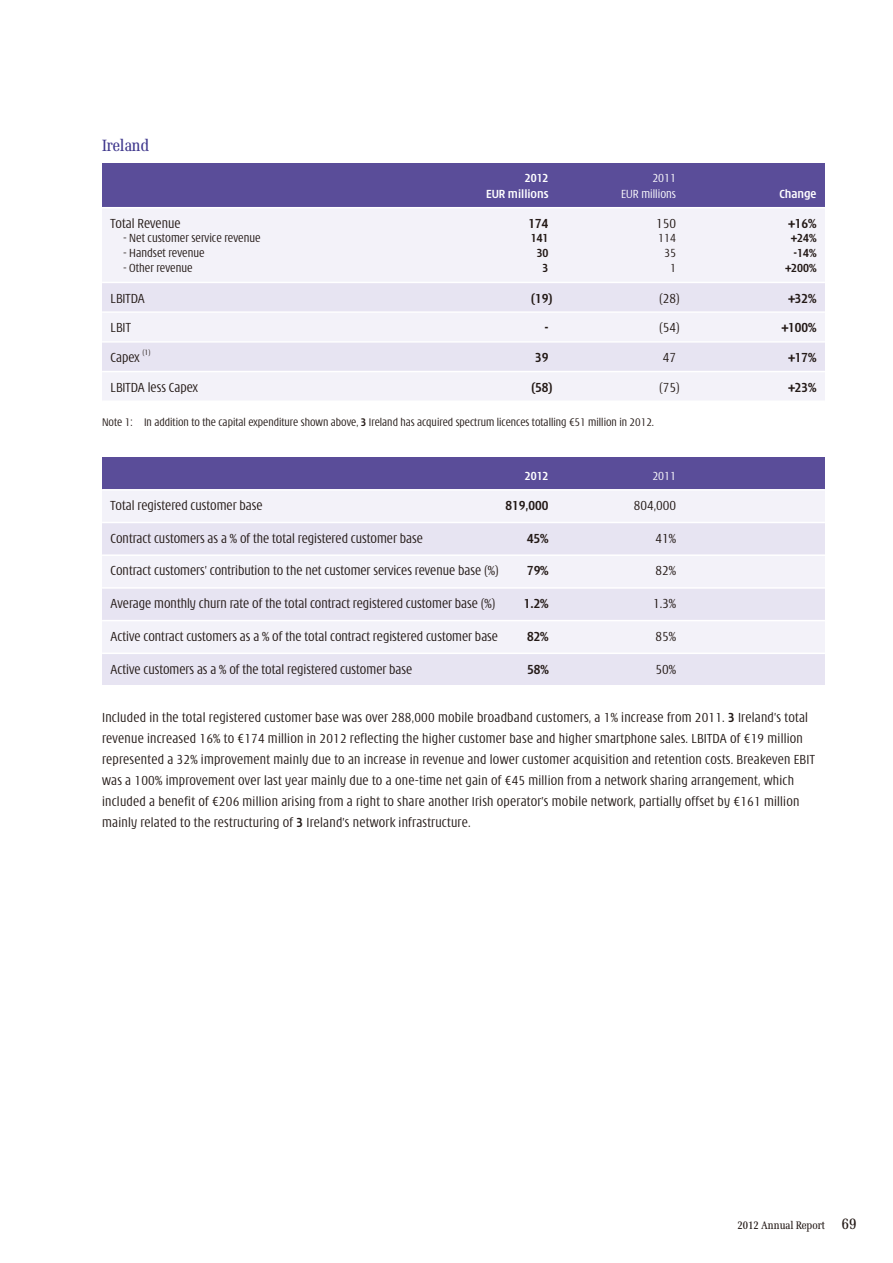
<style>
.page{position:relative;width:893px;height:1263px;background:#fff}
.page>*{position:absolute;margin:0;border:0;box-sizing:border-box;transform-origin:0 0}
.t1{font:18px "Verona";color:#3e368c}
.t2{font:300 condensed 14.25px/21px "Modena";letter-spacing:.015em;color:#231916}
.t3{font:700 condensed 14.25px "Modena";color:#231916}
.t4{font:300 condensed 12.75px "Modena";color:#231916}
.t5{font:700 condensed 12.75px "Modena";color:#fff}
.t6{font:300 condensed 12.75px "Modena";color:#fff}
.t7{font:700 condensed 12.75px "Modena";color:#231916}
.t8{font:300 condensed 12px "Modena";color:#231916}
.t9{font:12px "Verona";color:#231916}
.t10{font:300 condensed 8.25px "Modena";color:#231916}
.s1{font-weight:700}
.s2{font-size:16.5px}
</style>
<div class="page">
<div style="left:102px;top:164px;width:723px;height:43px;background:#5a4d99"></div>
<div style="left:102px;top:207px;width:723px;height:195px;background:#f3f2f9"></div>
<div style="left:102px;top:282px;width:723px;height:30px;background:#e7e4f2"></div>
<div style="left:102px;top:342px;width:723px;height:30px;background:#e7e4f2"></div>
<div style="left:102px;top:487px;width:723px;height:195px;background:#f3f2f9"></div>
<div style="left:102px;top:653px;width:723px;height:31px;background:#e7e4f2"></div>
<div style="left:102px;top:588px;width:723px;height:32px;background:#e7e4f2"></div>
<div style="left:102px;top:522px;width:723px;height:33px;background:#e7e4f2"></div>
<div style="left:102px;top:457px;width:723px;height:32px;background:#5a4d99"></div>
<hr style="left:102px;top:207px;width:723px;height:1px;background:#fff">
<hr style="left:102px;top:282px;width:723px;height:1px;background:#fff">
<hr style="left:102px;top:311px;width:723px;height:2px;background:#fff">
<hr style="left:102px;top:341px;width:723px;height:2px;background:#fff">
<hr style="left:102px;top:371px;width:723px;height:1px;background:#fff">
<hr style="left:102px;top:400px;width:723px;height:2px;background:#fff">
<hr style="left:102px;top:489px;width:723px;height:1px;background:#fff">
<hr style="left:102px;top:522px;width:723px;height:1px;background:#fff">
<hr style="left:102px;top:554px;width:723px;height:2px;background:#fff">
<hr style="left:102px;top:587px;width:723px;height:2px;background:#fff">
<hr style="left:102px;top:620px;width:723px;height:1px;background:#fff">
<hr style="left:102px;top:653px;width:723px;height:1px;background:#fff">
<p class="t1" style="left:102px;top:137px;width:49px">Ireland</p>
<p class="t5" style="left:525px;top:172px;width:25px">2012</p>
<p class="t6" style="left:652px;top:172px;width:25px">2011</p>
<p class="t5" style="left:486px;top:188px;width:64px">EUR millions</p>
<p class="t6" style="left:621px;top:188px;width:56px">EUR millions</p>
<p class="t5" style="left:780px;top:188px;width:38px">Change</p>
<p class="t2" style="left:111px;top:213px;width:72px">Total Revenue</p>
<p class="t3" style="left:529px;top:217px;width:21px">174</p>
<p class="t2" style="left:656px;top:213px;width:21px">150</p>
<p class="t3" style="left:788px;top:217px;width:30px">+16%</p>
<p class="t4" style="left:123px;top:232px;width:139px">- Net customer service revenue</p>
<p class="t7" style="left:531px;top:232px;width:19px">141</p>
<p class="t4" style="left:658px;top:232px;width:19px">114</p>
<p class="t7" style="left:791px;top:232px;width:27px">+24%</p>
<p class="t4" style="left:123px;top:247px;width:83px">- Handset revenue</p>
<p class="t7" style="left:537px;top:247px;width:13px">30</p>
<p class="t4" style="left:664px;top:247px;width:13px">35</p>
<p class="t7" style="left:793px;top:247px;width:25px">-14%</p>
<p class="t4" style="left:123px;top:262px;width:71px">- Other revenue</p>
<p class="t7" style="left:543px;top:262px;width:7px">3</p>
<p class="t4" style="left:670px;top:262px;width:7px">1</p>
<p class="t7" style="left:785px;top:262px;width:33px">+200%</p>
<p class="t2" style="left:111px;top:288px;width:36px">LBITDA</p>
<p class="t3" style="left:532px;top:291px;width:22px">(19)</p>
<p class="t2" style="left:659px;top:288px;width:22px">(28)</p>
<p class="t3" style="left:788px;top:291px;width:30px">+32%</p>
<p class="t2" style="left:111px;top:318px;width:22px">LBIT</p>
<p class="t3" style="left:544px;top:321px;width:6px">-</p>
<p class="t2" style="left:659px;top:318px;width:22px">(54)</p>
<p class="t3" style="left:782px;top:321px;width:36px">+100%</p>
<p class="t2" style="left:111px;top:348px;width:31px">Capex</p>
<p class="t10" style="left:142px;top:349px;width:10px">(1)</p>
<p class="t3" style="left:535px;top:351px;width:15px">39</p>
<p class="t2" style="left:663px;top:347px;width:15px">47</p>
<p class="t3" style="left:788px;top:351px;width:30px">+17%</p>
<p class="t2" style="left:111px;top:377px;width:89px">LBITDA less Capex</p>
<p class="t3" style="left:532px;top:380px;width:22px">(58)</p>
<p class="t2" style="left:659px;top:377px;width:22px">(75)</p>
<p class="t3" style="left:788px;top:380px;width:30px">+23%</p>
<p class="t8" style="left:102px;top:417px;width:553px">Note 1: In addition to the capital expenditure shown above, <span class="s1">3</span> Ireland has acquired spectrum licences totalling €51 million in 2012.</p>
<p class="t5" style="left:525px;top:470px;width:25px">2012</p>
<p class="t6" style="left:652px;top:470px;width:25px">2011</p>
<p class="t2" style="left:111px;top:495px;width:154px">Total registered customer base</p>
<p class="t3" style="left:506px;top:499px;width:44px">819,000</p>
<p class="t2" style="left:634px;top:495px;width:44px">804,000</p>
<p class="t2" style="left:111px;top:528px;width:314px">Contract customers as a % of the total registered customer base</p>
<p class="t3" style="left:527px;top:531px;width:23px">45%</p>
<p class="t2" style="left:656px;top:528px;width:22px">41%</p>
<p class="t2" style="left:111px;top:561px;width:390px">Contract customers’ contribution to the net customer services revenue base (%)</p>
<p class="t3" style="left:527px;top:564px;width:23px">79%</p>
<p class="t2" style="left:656px;top:561px;width:22px">82%</p>
<p class="t2" style="left:111px;top:594px;width:386px">Average monthly churn rate of the total contract registered customer base (%)</p>
<p class="t3" style="left:524px;top:597px;width:26px">1.2%</p>
<p class="t2" style="left:653px;top:594px;width:25px">1.3%</p>
<p class="t2" style="left:111px;top:626px;width:389px">Active contract customers as a % of the total contract registered customer base</p>
<p class="t3" style="left:527px;top:629px;width:23px">82%</p>
<p class="t2" style="left:656px;top:626px;width:22px">85%</p>
<p class="t2" style="left:111px;top:659px;width:303px">Active customers as a % of the total registered customer base</p>
<p class="t3" style="left:527px;top:662px;width:23px">58%</p>
<p class="t2" style="left:656px;top:659px;width:22px">50%</p>
<p class="t2" style="left:102px;top:707px;width:714px">Included in the total registered customer base was over 288,000 mobile broadband customers, a 1% increase from 2011. <span class="s1">3</span> Ireland’s total revenue increased 16% to €174 million in 2012 reflecting the higher customer base and higher smartphone sales. LBITDA of €19 million represented a 32% improvement mainly due to an increase in revenue and lower customer acquisition and retention costs. Breakeven EBIT was a 100% improvement over last year mainly due to a one-time net gain of €45 million from a network sharing arrangement, which included a benefit of €206 million arising from a right to share another Irish operator’s mobile network, partially offset by €161 million mainly related to the restructuring of <span class="s1">3</span> Ireland’s network infrastructure.</p>
<p class="t9" style="left:737px;top:1219px;width:121px">2012 Annual Report <span class="s2">69</span></p>
</div>
